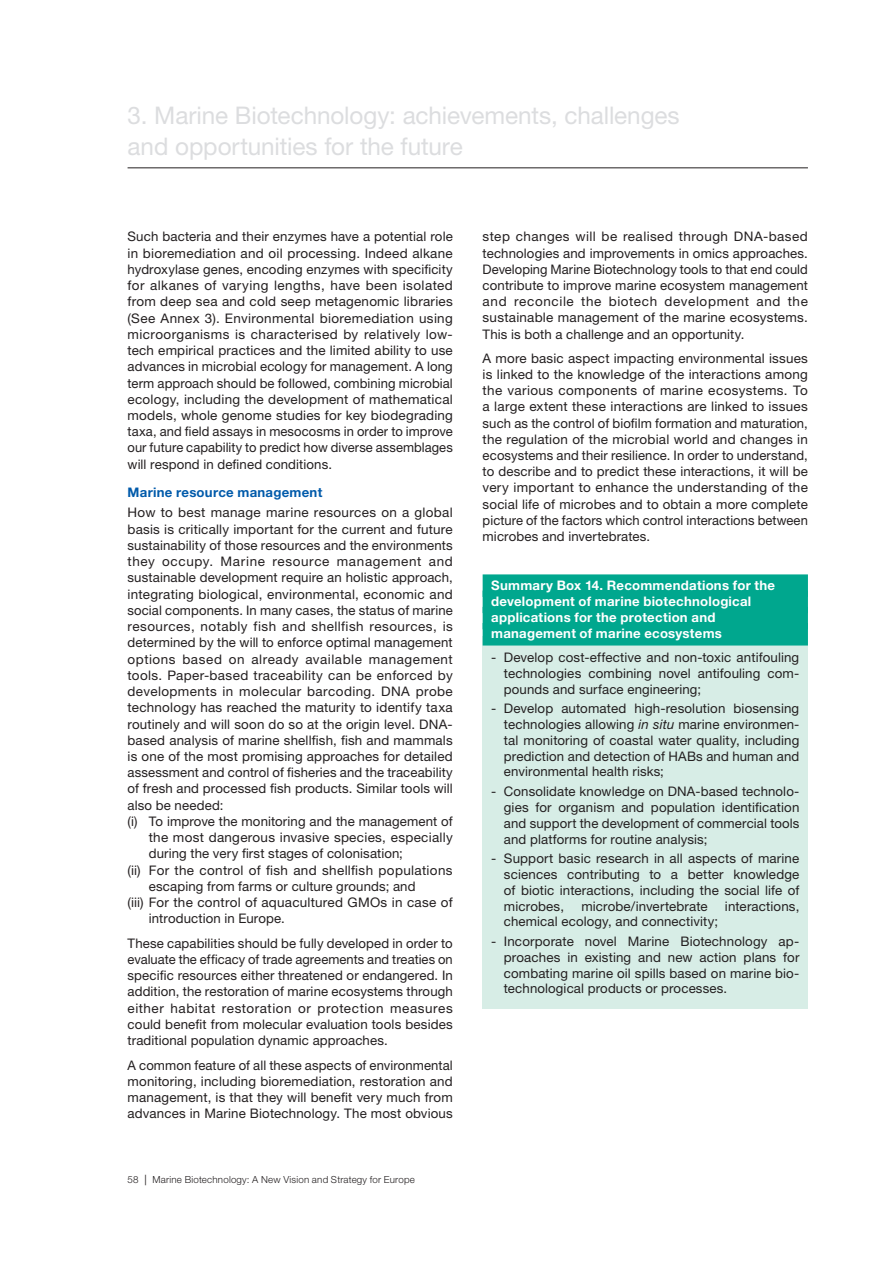
<style>
.page{position:relative;width:893px;height:1263px;background:#fff}
.page>*{position:absolute;margin:0;border:0;box-sizing:border-box;transform-origin:0 0}
.t1{font:24.3px/31px "Helvetica Neue LT Std";letter-spacing:-.005em;color:#dcdddf}
.t2{font:13.2px/16.2px "Helvetica Neue LT Std";letter-spacing:.01em;color:#231f20;text-align:justify}
.t3{font:700 13.2px/16.2px "Helvetica Neue LT Std";letter-spacing:.02em;color:#fff}
.t4{font:13.2px "Helvetica Neue LT Std";letter-spacing:.035em;color:#231f20}
.t5{font:13.2px "Helvetica Neue LT Std";letter-spacing:.03em;color:#231f20}
.t6{font:13.2px "Helvetica Neue LT Std";letter-spacing:.04em;color:#231f20}
.t7{font:13.2px "Helvetica Neue LT Std";letter-spacing:.05em;color:#231f20}
.t8{font:700 13.2px "Helvetica Neue LT Std";letter-spacing:.02em;color:#015aaa}
.t9{font:300 9.75px "Helvetica Neue LT Std";letter-spacing:.02em;color:#231f20}
.s1{font-weight:400;font-size:10.5px}
.s2{font-style:italic}
</style>
<div class="page">
<div style="left:482px;top:636px;width:326px;height:372px;background:#d7ede6"></div>
<div style="left:483px;top:574px;width:325px;height:23px;background:#00a78e"></div>
<div style="left:483px;top:591px;width:325px;height:22px;background:#00a78e"></div>
<div style="left:483px;top:607px;width:325px;height:22px;background:#00a78e"></div>
<div style="left:483px;top:623px;width:325px;height:22px;background:#00a78e"></div>
<hr style="left:128px;top:167px;width:680px;height:1px;background:#231f20">
<h1 class="t1" style="left:128px;top:99px;width:554px">3. Marine Biotechnology: achievements, challenges and opportunities for the future</h1>
<p class="t2" style="left:128px;top:228px;width:327px">Such bacteria and their enzymes have a potential role in bioremediation and oil processing. Indeed alkane hydroxylase genes, encoding enzymes with specificity for alkanes of varying lengths, have been isolated from deep sea and cold seep metagenomic libraries (See Annex 3). Environmental bioremediation using microorganisms is characterised by relatively low&shy;tech empirical practices and the limited ability to use advances in microbial ecology for management. A long term approach should be followed, combining microbial ecology, including the development of mathematical models, whole genome studies for key biodegrading taxa, and field assays in mesocosms in order to improve our future capability to predict how diverse assemblages will respond in defined conditions.</p>
<p class="t8" style="left:128px;top:484px;width:196px">Marine resource management</p>
<p class="t2" style="left:128px;top:504px;width:327px">How to best manage marine resources on a global</p>
<p class="t2" style="left:128px;top:521px;width:327px">basis is critically important for the current and future</p>
<p class="t2" style="left:128px;top:537px;width:327px">sustainability of those resources and the environments</p>
<p class="t7" style="left:128px;top:553px;width:327px">they occupy. Marine resource management and</p>
<p class="t2" style="left:128px;top:569px;width:327px">sustainable development require an holistic approach,</p>
<p class="t2" style="left:128px;top:586px;width:327px">integrating biological, environmental, economic and</p>
<p class="t2" style="left:128px;top:602px;width:327px">social components. In many cases, the status of marine</p>
<p class="t4" style="left:128px;top:618px;width:327px">resources, notably fish and shellfish resources, is</p>
<p class="t2" style="left:128px;top:634px;width:327px">determined by the will to enforce optimal management</p>
<p class="t6" style="left:128px;top:651px;width:327px">options based on already available management</p>
<p class="t2" style="left:128px;top:667px;width:327px">tools. Paper-based traceability can be enforced by</p>
<p class="t5" style="left:128px;top:683px;width:327px">developments in molecular barcoding. DNA probe</p>
<p class="t2" style="left:128px;top:699px;width:327px">technology has reached the maturity to identify taxa</p>
<p class="t2" style="left:128px;top:715px;width:327px">routinely and will soon do so at the origin level. DNA-</p>
<p class="t2" style="left:128px;top:732px;width:327px">based analysis of marine shellfish, fish and mammals</p>
<p class="t2" style="left:128px;top:748px;width:327px">is one of the most promising approaches for detailed</p>
<p class="t2" style="left:128px;top:764px;width:327px">assessment and control of fisheries and the traceability</p>
<p class="t2" style="left:128px;top:780px;width:327px">of fresh and processed fish products. Similar tools will</p>
<p class="t2" style="left:128px;top:797px;width:97px">also be needed:</p>
<p class="t2" style="left:128px;top:813px;width:327px">(i) To improve the monitoring and the management of</p>
<p class="t2" style="left:149px;top:829px;width:305px">the most dangerous invasive species, especially</p>
<p class="t2" style="left:149px;top:845px;width:256px">during the very first stages of colonisation;</p>
<p class="t2" style="left:128px;top:862px;width:326px">(ii) For the control of fish and shellfish populations</p>
<p class="t2" style="left:149px;top:878px;width:268px">escaping from farms or culture grounds; and</p>
<p class="t2" style="left:128px;top:894px;width:327px">(iii) For the control of aquacultured GMOs in case of</p>
<p class="t2" style="left:149px;top:910px;width:138px">introduction in Europe.</p>
<p class="t2" style="left:128px;top:935px;width:327px">These capabilities should be fully developed in order to evaluate the efficacy of trade agreements and treaties on specific resources either threatened or endangered. In addition, the restoration of marine ecosystems through either habitat restoration or protection measures could benefit from molecular evaluation tools besides traditional population dynamic approaches.</p>
<p class="t2" style="left:128px;top:1056px;width:327px">A common feature of all these aspects of environmental monitoring, including bioremediation, restoration and management, is that they will benefit very much from advances in Marine Biotechnology. The most obvious</p>
<p class="t9" style="left:128px;top:1173px;width:289px">58 <span class="s1">|</span> Marine Biotechnology: A New Vision and Strategy for Europe</p>
<p class="t2" style="left:483px;top:228px;width:327px">step changes will be realised through DNA-based technologies and improvements in omics approaches.<br>Developing Marine Biotechnology tools to that end could contribute to improve marine ecosystem management and reconcile the biotech development and the sustainable management of the marine ecosystems.<br>This is both a challenge and an opportunity.</p>
<p class="t2" style="left:483px;top:350px;width:327px">A more basic aspect impacting environmental issues is linked to the knowledge of the interactions among the various components of marine ecosystems. To a large extent these interactions are linked to issues such as the control of biofilm formation and maturation, the regulation of the microbial world and changes in ecosystems and their resilience. In order to understand, to describe and to predict these interactions, it will be very important to enhance the understanding of the social life of microbes and to obtain a more complete picture of the factors which control interactions between microbes and invertebrates.</p>
<p class="t3" style="left:491px;top:577px;width:286px">Summary Box 14. Recommendations for the development of marine biotechnological applications for the protection and management of marine ecosystems</p>
<p class="t2" style="left:504px;top:649px;width:297px;line-height:15.8px;text-indent:-13px">- Develop cost-effective and non-toxic antifouling technologies combining novel antifouling com&shy;pounds and surface engineering;</p>
<p class="t2" style="left:504px;top:701px;width:297px;line-height:15.8px;text-indent:-13px">- Develop automated high-resolution biosensing technologies allowing <span class="s2">in situ</span> marine environmen&shy;tal monitoring of coastal water quality, including prediction and detection of HABs and human and environmental health risks;</p>
<p class="t2" style="left:504px;top:783px;width:297px;line-height:15.8px;text-indent:-13px">- Consolidate knowledge on DNA-based technolo&shy;gies for organism and population identification and support the development of commercial tools and platforms for routine analysis;</p>
<p class="t2" style="left:504px;top:850px;width:297px;line-height:15.8px;text-indent:-13px">- Support basic research in all aspects of marine sciences contributing to a better knowledge of biotic interactions, including the social life of microbes,</p>
<p class="t2" style="left:581px;top:898px;width:128px">microbe/invertebrate</p>
<p class="t2" style="left:725px;top:898px;width:76px">interactions,</p>
<p class="t2" style="left:504px;top:913px;width:216px">chemical ecology, and connectivity;</p>
<p class="t2" style="left:504px;top:933px;width:297px;line-height:15.8px;text-indent:-13px">- Incorporate novel Marine Biotechnology ap&shy;proaches in existing and new action plans for combating marine oil spills based on marine bio&shy;technological products or processes.</p>
</div>
